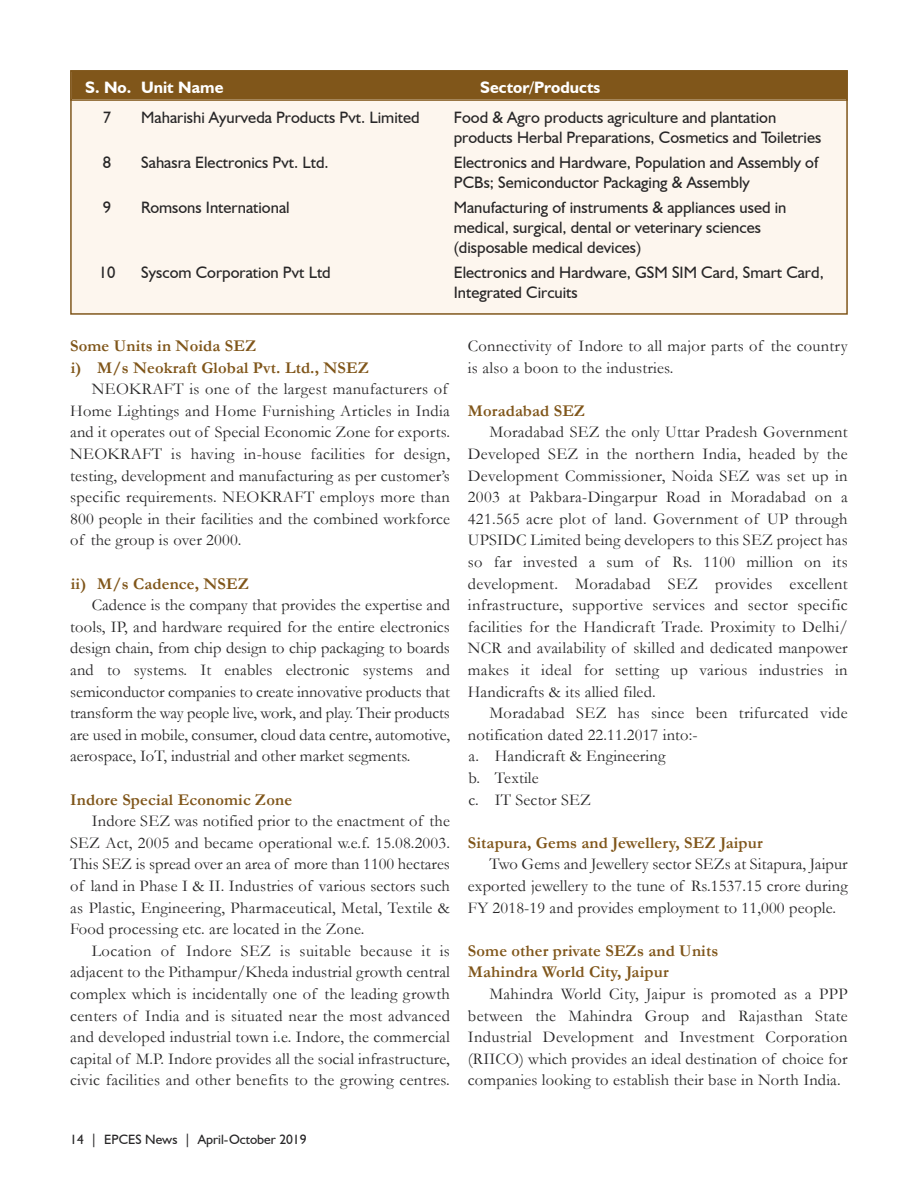
<style>
.page{position:relative;width:918px;height:1188px;background:#fff}
.page>*{position:absolute;margin:0;border:0;box-sizing:border-box;transform-origin:0 0}
.t1{font:16.5px/21.6px "Garamond";letter-spacing:.01em;color:#272627;text-align:justify}
.t2{font:16.5px/19.8px "Humanist 521 BT";color:#272627}
.t3{font:700 16.5px/21.6px "Garamond";letter-spacing:.01em;color:#80561a}
.t4{font:700 16.5px "Humanist 521 BT";color:#fff}
.t5{font:13.5px "Humanist 521 BT";color:#272627}
</style>
<div class="page">
<div style="left:72px;top:72px;width:774px;height:241px;background:#fdf6ee"></div>
<div style="left:72px;top:72px;width:774px;height:27px;background:#80561a"></div>
<div style="left:70px;top:70px;width:778px;height:31px;border:2px solid #80561a"></div>
<p class="t4" style="left:85px;top:77px;width:140px">S. No. Unit Name</p>
<p class="t4" style="left:480px;top:77px;width:122px">Sector/Products</p>
<p class="t2" style="left:103px;top:107px;width:10px">7</p>
<p class="t2" style="left:141px;top:107px;width:280px">Maharishi Ayurveda Products Pvt. Limited</p>
<p class="t2" style="left:454px;top:107px;width:369px">Food &amp; Agro products agriculture and plantation products Herbal Preparations, Cosmetics and Toiletries</p>
<p class="t2" style="left:103px;top:152px;width:10px">8</p>
<p class="t2" style="left:141px;top:152px;width:189px">Sahasra Electronics Pvt. Ltd.</p>
<p class="t2" style="left:454px;top:152px;width:366px">Electronics and Hardware, Population and Assembly of<br>PCBs; Semiconductor Packaging &amp; Assembly</p>
<p class="t2" style="left:103px;top:197px;width:10px">9</p>
<p class="t2" style="left:141px;top:197px;width:150px">Romsons International</p>
<p class="t2" style="left:454px;top:197px;width:334px">Manufacturing of instruments &amp; appliances used in medical, surgical, dental or veterinary sciences (disposable medical devices)</p>
<p class="t2" style="left:99px;top:262px;width:18px">10</p>
<p class="t2" style="left:141px;top:262px;width:191px">Syscom Corporation Pvt Ltd</p>
<p class="t2" style="left:454px;top:262px;width:372px">Electronics and Hardware, GSM SIM Card, Smart Card,<br>Integrated Circuits</p>
<p class="t3" style="left:70px;top:335px;width:300px">Some Units in Noida SEZ<br>i) M/s Neokraft Global Pvt. Ltd., NSEZ</p>
<p class="t1" style="left:70px;top:378px;width:381px;text-align:left;text-indent:22px">NEOKRAFT is one of the largest manufacturers of Home Lightings and Home Furnishing Articles in India and it operates out of Special Economic Zone for exports.<br>NEOKRAFT is having in-house facilities for design, testing, development and manufacturing as per customer’s specific requirements. NEOKRAFT employs more than 800 people in their facilities and the combined workforce of the group is over 2000.</p>
<p class="t3" style="left:71px;top:573px;width:180px">ii) M/s Cadence, NSEZ</p>
<p class="t1" style="left:70px;top:594px;width:381px;text-indent:22px">Cadence is the company that provides the expertise and tools, IP, and hardware required for the entire electronics design chain, from chip design to chip packaging to boards and to systems. It enables electronic systems and semiconductor companies to create innovative products that transform the way people live, work, and play. Their products are used in mobile, consumer, cloud data centre, automotive, aerospace, IoT, industrial and other market segments.</p>
<p class="t3" style="left:70px;top:789px;width:224px">Indore Special Economic Zone</p>
<p class="t1" style="left:70px;top:810px;width:381px;text-indent:22px">Indore SEZ was notified prior to the enactment of the SEZ Act, 2005 and became operational w.e.f. 15.08.2003.<br>This SEZ is spread over an area of more than 1100 hectares of land in Phase I &amp; II. Industries of various sectors such as Plastic, Engineering, Pharmaceutical, Metal, Textile &amp; Food processing etc. are located in the Zone.</p>
<p class="t1" style="left:70px;top:940px;width:381px;text-indent:22px">Location of Indore SEZ is suitable because it is adjacent to the Pithampur/Kheda industrial growth central complex which is incidentally one of the leading growth centers of India and is situated near the most advanced and developed industrial town i.e. Indore, the commercial capital of M.P. Indore provides all the social infrastructure, civic facilities and other benefits to the growing centres.</p>
<p class="t5" style="left:70px;top:1131px;width:238px">14 | EPCES News | April-October 2019</p>
<p class="t1" style="left:468px;top:335px;width:381px">Connectivity of Indore to all major parts of the country is also a boon to the industries.</p>
<p class="t3" style="left:468px;top:400px;width:119px">Moradabad SEZ</p>
<p class="t1" style="left:468px;top:422px;width:381px;text-indent:22px">Moradabad SEZ the only Uttar Pradesh Government Developed SEZ in the northern India, headed by the Development Commissioner, Noida SEZ was set up in 2003 at Pakbara-Dingarpur Road in Moradabad on a 421.565 acre plot of land. Government of UP through UPSIDC Limited being developers to this SEZ project has so far invested a sum of Rs. 1100 million on its development. Moradabad SEZ provides excellent infrastructure, supportive services and sector specific facilities for the Handicraft Trade. Proximity to Delhi/ NCR and availability of skilled and dedicated manpower makes it ideal for setting up various industries in Handicrafts &amp; its allied filed.</p>
<p class="t1" style="left:468px;top:702px;width:381px;text-align:left;text-indent:22px">Moradabad SEZ has since been trifurcated vide notification dated 22.11.2017 into:-<br>a. Handicraft &amp; Engineering<br>b. Textile<br>c. IT Sector SEZ</p>
<p class="t3" style="left:468px;top:832px;width:296px">Sitapura, Gems and Jewellery, SEZ Jaipur</p>
<p class="t1" style="left:468px;top:854px;width:381px;text-indent:22px">Two Gems and Jewellery sector SEZs at Sitapura, Jaipur exported jewellery to the tune of Rs.1537.15 crore during FY 2018-19 and provides employment to 11,000 people.</p>
<p class="t3" style="left:468px;top:940px;width:252px">Some other private SEZs and Units<br>Mahindra World City, Jaipur</p>
<p class="t1" style="left:468px;top:983px;width:381px;text-indent:22px">Mahindra World City, Jaipur is promoted as a PPP between the Mahindra Group and Rajasthan State Industrial Development and Investment Corporation (RIICO) which provides an ideal destination of choice for companies looking to establish their base in North India.</p>
</div>
